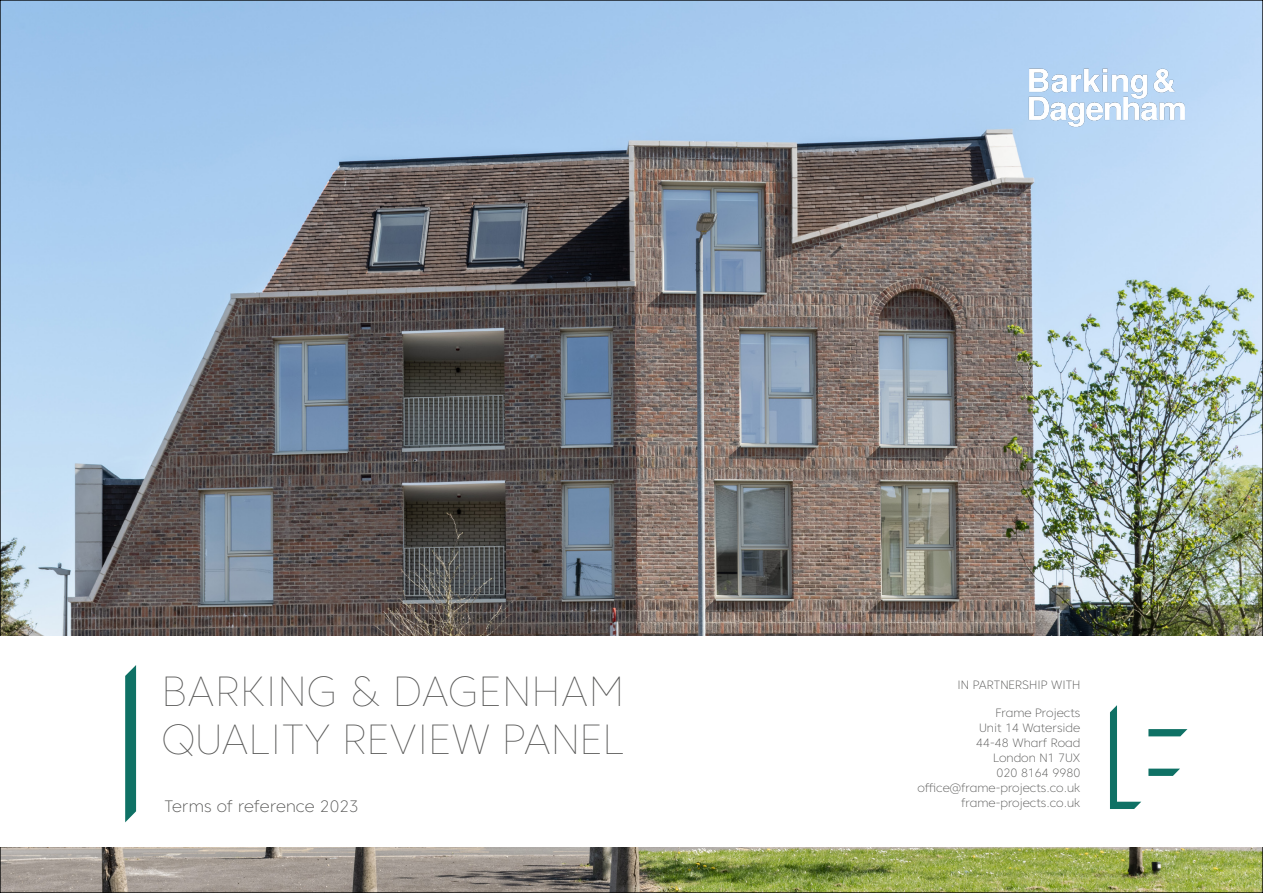
<style>
.page{position:relative;width:1263px;height:893px;background:#fff}
.page>*{position:absolute;margin:0;border:0;box-sizing:border-box;transform-origin:0 0}
.t1{font:100 42px "Core Sans C 15";letter-spacing:-.005em;color:#575756}
.t2{font:100 42px "Core Sans C 15";letter-spacing:.015em;color:#575756}
.t3{font:200 16.5px "Core Sans C 25";letter-spacing:.01em;color:#575756}
.t4{font:200 12px "Core Sans C 25";color:#575756}
</style>
<div class="page">
<img style="left:2px;top:2px;width:1259px;height:889px">
<div style="left:0;top:636px;width:1263px;height:211px;background:#fff"></div>
<svg style="left:125px;top:665px;width:11px;height:157px;background:#227c71"></svg>
<img style="left:1003px;top:41px;width:207px;height:104px">
<svg style="left:1148px;top:729px;width:39px;height:7px"></svg>
<svg style="left:1148px;top:769px;width:32px;height:7px"></svg>
<svg style="left:1110px;top:705px;width:31px;height:104px"></svg>
<p class="t2" style="left:162px;top:665px;width:464px">BARKING &amp; DAGENHAM</p>
<p class="t1" style="left:162px;top:713px;width:464px">QUALITY REVIEW PANEL</p>
<p class="t3" style="left:164px;top:796px;width:196px">Terms of reference 2023</p>
<p class="t4" style="left:957px;top:677px;width:124px">IN PARTNERSHIP WITH</p>
<p class="t4" style="left:995px;top:705px;width:86px">Frame Projects</p>
<p class="t4" style="left:979px;top:720px;width:103px">Unit 14 Waterside</p>
<p class="t4" style="left:976px;top:735px;width:106px">44-48 Wharf Road</p>
<p class="t4" style="left:993px;top:750px;width:89px">London N1 7UX</p>
<p class="t4" style="left:996px;top:765px;width:85px">020 8164 9980</p>
<p class="t4" style="left:917px;top:780px;width:164px">office@frame-projects.co.uk</p>
<p class="t4" style="left:961px;top:795px;width:121px">frame-projects.co.uk</p>
</div>
